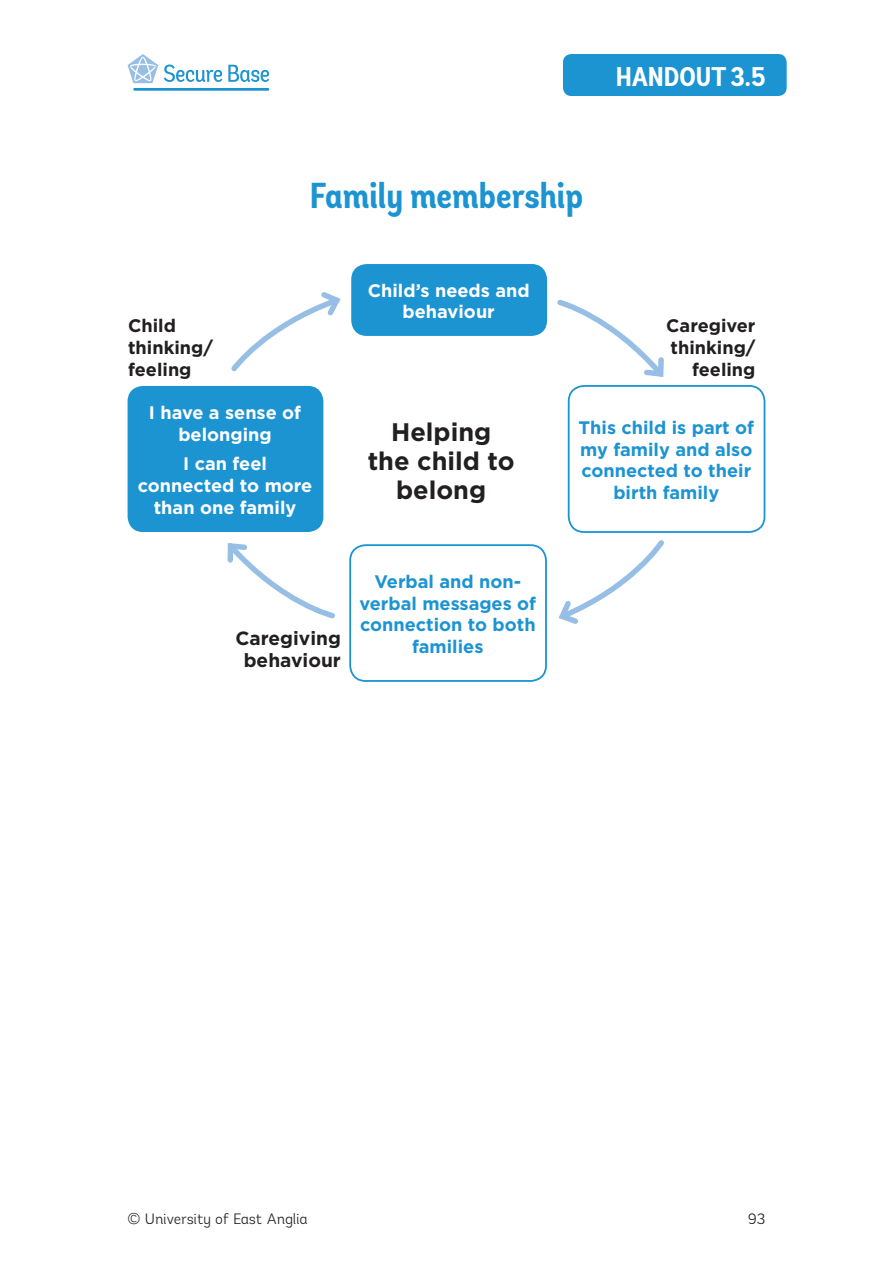
<style>
.page{position:relative;width:893px;height:1263px;background:#fff}
.page>*{position:absolute;margin:0;border:0;box-sizing:border-box;transform-origin:0 0}
.t1{font:700 condensed 36px "Andes";color:#1c94d2}
.t2{font:700 condensed 27px "Andes";color:#fff}
.t3{font:700 25.35px/29px "Gotham";color:#231f20;text-align:center}
.t4{font:700 19.05px/21.8px "Gotham";color:#231f20;text-align:center}
.t5{font:700 18.15px/21.8px "Gotham";color:#1c94d2;text-align:center}
.t6{font:700 18.15px/21.8px "Gotham";color:#fff;text-align:center}
.t7{font:700 18.15px/21.8px "Gotham";color:#231f20}
.t8{font:300 15px "Andes";letter-spacing:-.005em;color:#231f20}
</style>
<div class="page">
<div style="left:563px;top:54px;width:224px;height:42px;background:#1c94d2;border-radius:9px"></div>
<svg style="left:164px;top:65px;width:105px;height:17px"></svg>
<hr style="left:133px;top:88px;width:136px;height:3px;background:#1c94d2">
<svg style="left:128px;top:54px;width:30px;height:29px"></svg>
<div style="left:351px;top:264px;width:196px;height:72px;background:#1c94d2;border-radius:15px"></div>
<div style="left:128px;top:386px;width:195px;height:146px;background:#1c94d2;border-radius:15px"></div>
<div style="left:568px;top:385px;width:197px;height:148px;border:2px solid #1c94d2;border-radius:15px"></div>
<div style="left:349px;top:544px;width:198px;height:138px;border:2px solid #1c94d2;border-radius:15px"></div>
<svg style="left:231px;top:292px;width:110px;height:80px"></svg>
<svg style="left:558px;top:540px;width:106px;height:84px"></svg>
<svg style="left:557px;top:299px;width:107px;height:78px"></svg>
<svg style="left:227px;top:543px;width:108px;height:76px"></svg>
<h2 class="t2" style="left:616px;top:59px;width:151px">HANDOUT 3.5</h2>
<h1 class="t1" style="left:310px;top:173px;width:275px">Family membership</h1>
<p class="t6" style="left:368px;top:279px;width:163px">Child’s needs and behaviour</p>
<p class="t7" style="left:128px;top:315px;width:86px">Child thinking/ feeling</p>
<p class="t7" style="left:666px;top:315px;width:91px;text-align:right">Caregiver thinking/ feeling</p>
<p class="t6" style="left:149px;top:401px;width:154px">I have a sense of belonging</p>
<p class="t6" style="left:138px;top:453px;width:176px">I can feel connected to more than one family</p>
<h3 class="t3" style="left:368px;top:417px;width:148px">Helping the child to belong</h3>
<p class="t4" style="left:235px;top:627px;width:107px">Caregiving behaviour</p>
<p class="t5" style="left:359px;top:570px;width:178px">Verbal and non&shy;verbal messages of connection to both families</p>
<p class="t5" style="left:578px;top:416px;width:177px">This child is part of my family and also connected to their birth family</p>
<p class="t8" style="left:128px;top:1210px;width:182px">© University of East Anglia</p>
<p class="t8" style="left:748px;top:1210px;width:19px">93</p>
</div>
